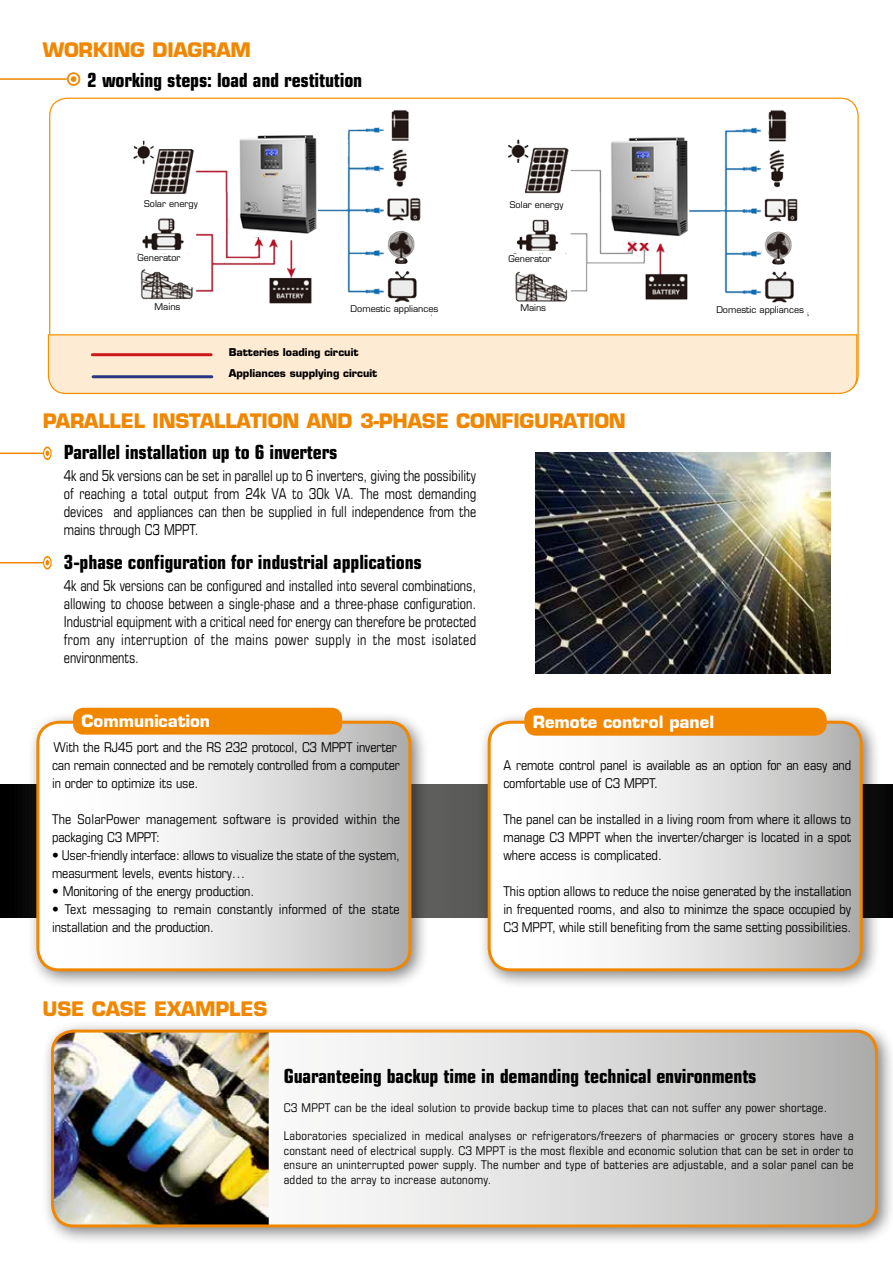
<style>
.page{position:relative;width:893px;height:1263px;background:#fff}
.page>*{position:absolute;margin:0;border:0;box-sizing:border-box;transform-origin:0 0}
.t1{font:700 condensed 19.5px "Eurostile LT Std";letter-spacing:-.01em;color:#000}
.t2{font:700 19.5px "Eurostile LT Std";letter-spacing:-.01em;color:#f18700}
.t3{font:700 16.5px "Eurostile LT Std";color:#fff}
.t4{font:condensed 15px/18px "Eurostile LT Std";color:#000;text-align:justify;scale:.9 1}
.t5{font:condensed 13.5px/18px "Eurostile LT Std";letter-spacing:-.01em;color:#000}
.t6{font:condensed 13.5px/18px "Eurostile LT Std";letter-spacing:.01em;color:#000}
.t7{font:condensed 13.5px/18px "Eurostile LT Std";letter-spacing:.015em;color:#000}
.t8{font:condensed 12px/14.4px "Eurostile LT Std";letter-spacing:.025em;color:#000;text-align:justify}
.t9{font:700 10.5px/20.2px "Eurostile LT Std";color:#000}
.t10{font:9px "Eurostile LT Std";color:#000}
</style>
<div class="page">
<div style="left:41px;top:1020px;width:852px;height:226px;background:#000;opacity:.5"></div>
<svg style="left:269px;top:1031px;width:607px;height:195px"></svg>
<img style="left:53px;top:1031px;width:216px;height:195px">
<div style="left:51px;top:1029px;width:827px;height:198px;border:3px solid #f18700;border-radius:21px"></div>
<svg style="left:0;top:785px;width:893px;height:132px;background:#343433"></svg>
<div style="left:27px;top:711px;width:403px;height:279px;background:#000;opacity:.5"></div>
<svg style="left:38px;top:722px;width:372px;height:248px"></svg>
<div style="left:36px;top:721px;width:375px;height:250px;border:3px solid #f18700;border-radius:21px"></div>
<div style="left:73px;top:708px;width:269px;height:27px;background:#f18700;border-radius:10px"></div>
<div style="left:478px;top:711px;width:403px;height:279px;background:#000;opacity:.5"></div>
<svg style="left:489px;top:722px;width:372px;height:248px"></svg>
<div style="left:488px;top:721px;width:375px;height:250px;border:3px solid #f18700;border-radius:21px"></div>
<div style="left:524px;top:708px;width:303px;height:28px;background:#f18700;border-radius:12px"></div>
<svg style="left:67px;top:72px;width:13px;height:14px"></svg>
<hr style="left:0;top:78px;width:67px;height:2px;background:#f18700">
<svg style="left:47px;top:334px;width:811px;height:61px;background:#fde7ca"></svg>
<hr style="left:92px;top:353px;width:119px;height:3px;background:#cd171a">
<hr style="left:93px;top:375px;width:119px;height:3px;background:#283583">
<svg style="left:43px;top:446px;width:9px;height:14px"></svg>
<hr style="left:0;top:452px;width:43px;height:2px;background:#f18700">
<svg style="left:43px;top:556px;width:9px;height:13px"></svg>
<hr style="left:0;top:562px;width:43px;height:1px;background:#f18700">
<img style="left:535px;top:452px;width:295px;height:221px">
<img style="left:133px;top:110px;width:676px;height:207px">
<div style="left:133px;top:196px;width:73px;height:19px;background:#fff"></div>
<div style="left:133px;top:254px;width:73px;height:11px;background:#fff"></div>
<div style="left:128px;top:303px;width:73px;height:11px;background:#fff"></div>
<div style="left:358px;top:308px;width:73px;height:11px;background:#fff"></div>
<div style="left:507px;top:304px;width:74px;height:11px;background:#fff"></div>
<div style="left:734px;top:308px;width:73px;height:11px;background:#fff"></div>
<div style="left:505px;top:254px;width:73px;height:11px;background:#fff"></div>
<div style="left:502px;top:200px;width:73px;height:11px;background:#fff"></div>
<div style="left:260px;top:309px;width:73px;height:11px;background:#fff"></div>
<div style="left:631px;top:308px;width:73px;height:11px;background:#fff"></div>
<h1 class="t2" style="left:43px;top:38px;width:210px">WORKING DIAGRAM</h1>
<h1 class="t1" style="left:87px;top:68px;width:276px">2 working steps: load and restitution</h1>
<p class="t10" style="left:144px;top:198px;width:55px">Solar energy</p>
<p class="t10" style="left:510px;top:199px;width:55px">Solar energy</p>
<p class="t10" style="left:137px;top:252px;width:45px">Generator</p>
<p class="t10" style="left:508px;top:253px;width:45px">Generator</p>
<p class="t10" style="left:155px;top:301px;width:27px">Mains</p>
<p class="t10" style="left:351px;top:303px;width:89px">Domestic appliances</p>
<p class="t10" style="left:520px;top:302px;width:27px">Mains</p>
<p class="t10" style="left:716px;top:304px;width:89px">Domestic appliances</p>
<p class="t9" style="left:229px;top:342px;width:150px">Batteries loading circuit<br>Appliances supplying circuit</p>
<h1 class="t2" style="left:43px;top:408px;width:585px">PARALLEL INSTALLATION AND 3-PHASE CONFIGURATION</h1>
<h1 class="t1" style="left:64px;top:440px;width:275px">Parallel installation up to 6 inverters</h1>
<p class="t4" style="left:64px;top:467px;width:460px">4k and 5k versions can be set in parallel up to 6 inverters, giving the possibility of reaching a total output from 24k VA to 30k VA. The most demanding devices and appliances can then be supplied in full independence from the mains through C3 MPPT.</p>
<h1 class="t1" style="left:64px;top:550px;width:360px">3-phase configuration for industrial applications</h1>
<p class="t4" style="left:64px;top:577px;width:460px">4k and 5k versions can be configured and installed into several combinations, allowing to choose between a single-phase and a three-phase configuration.<br>Industrial equipment with a critical need for energy can therefore be protected from any interruption of the mains power supply in the most isolated environments.</p>
<p class="t3" style="left:82px;top:711px;width:130px">Communication</p>
<p class="t5" style="left:52px;top:738px;width:349px">With the RJ45 port and the RS 232 protocol, C3 MPPT inverter can remain connected and be remotely controlled from a computer in order to optimize its use.</p>
<p class="t7" style="left:52px;top:810px;width:349px">The SolarPower management software is provided within the packaging C3 MPPT:</p>
<p class="t5" style="left:52px;top:846px;width:349px">• User-friendly interface: allows to visualize the state of the system, measurment levels, events history…</p>
<p class="t5" style="left:52px;top:882px;width:203px">• Monitoring of the energy production.</p>
<p class="t6" style="left:52px;top:900px;width:349px">• Text messaging to remain constantly informed of the state installation and the production.</p>
<h1 class="t2" style="left:43px;top:997px;width:226px">USE CASE EXAMPLES</h1>
<p class="t3" style="left:533px;top:712px;width:183px">Remote control panel</p>
<p class="t5" style="left:503px;top:756px;width:349px">A remote control panel is available as an option for an easy and comfortable use of C3 MPPT.</p>
<p class="t5" style="left:503px;top:810px;width:349px;text-align:justify">The panel can be installed in a living room from where it allows to manage C3 MPPT when the inverter/charger is located in a spot where access is complicated.</p>
<p class="t5" style="left:503px;top:882px;width:349px;text-align:justify">This option allows to reduce the noise generated by the installation in frequented rooms, and also to minimze the space occupied by C3 MPPT, while still benefiting from the same setting possibilities.</p>
<h1 class="t1" style="left:284px;top:1064px;width:474px">Guaranteeing backup time in demanding technical environments</h1>
<p class="t8" style="left:284px;top:1100px;width:545px">C3 MPPT can be the ideal solution to provide backup time to places that can not suffer any power shortage.</p>
<p class="t8" style="left:284px;top:1129px;width:571px">Laboratories specialized in medical analyses or refrigerators/freezers of pharmacies or grocery stores have a constant need of electrical supply. C3 MPPT is the most flexible and economic solution that can be set in order to ensure an uninterrupted power supply. The number and type of batteries are adjustable, and a solar panel can be added to the array to increase autonomy.</p>
</div>
